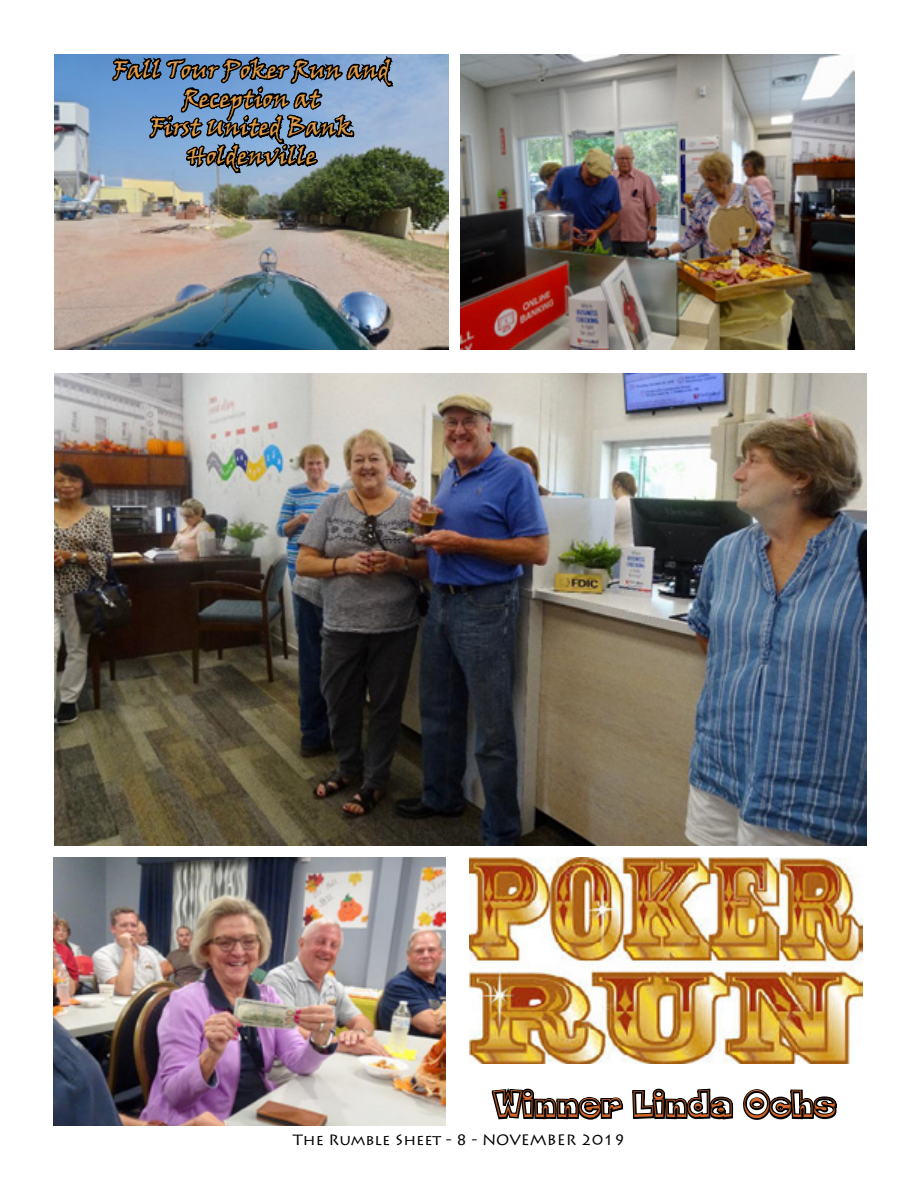
<style>
.page{position:relative;width:918px;height:1188px;background:#fff}
.page>*{position:absolute;margin:0;border:0;box-sizing:border-box;transform-origin:0 0}
.t1{font:36px "Sneakerhead BTN Shadow";color:#d5682a}
.t2{font:24px/28.8px "Viner Hand ITC";color:#e59e47;text-align:center}
.t3{font:15px "Lithos Pro";color:#000;scale:1.04 1}
</style>
<div class="page">
<img style="left:55px;top:54px;width:394px;height:296px">
<img style="left:55px;top:373px;width:812px;height:473px">
<img style="left:53px;top:858px;width:393px;height:267px">
<svg style="left:491px;top:1088px;width:133px;height:32px"></svg>
<svg style="left:632px;top:1088px;width:205px;height:32px"></svg>
<img style="left:110px;top:54px;width:287px;height:174px">
<img style="left:461px;top:54px;width:393px;height:296px">
<img style="left:469px;top:858px;width:394px;height:205px">
<p class="t2" style="left:113px;top:54px;width:278px">Fall Tour Poker Run and<br>Reception at<br>First United Bank<br>Holdenville</p>
<h1 class="t1" style="left:494px;top:1081px;width:343px">Winner Linda Ochs</h1>
<p class="t3" style="left:293px;top:1131px;width:321px">The Rumble Sheet - 8 - NOVEMBER 2019</p>
</div>
